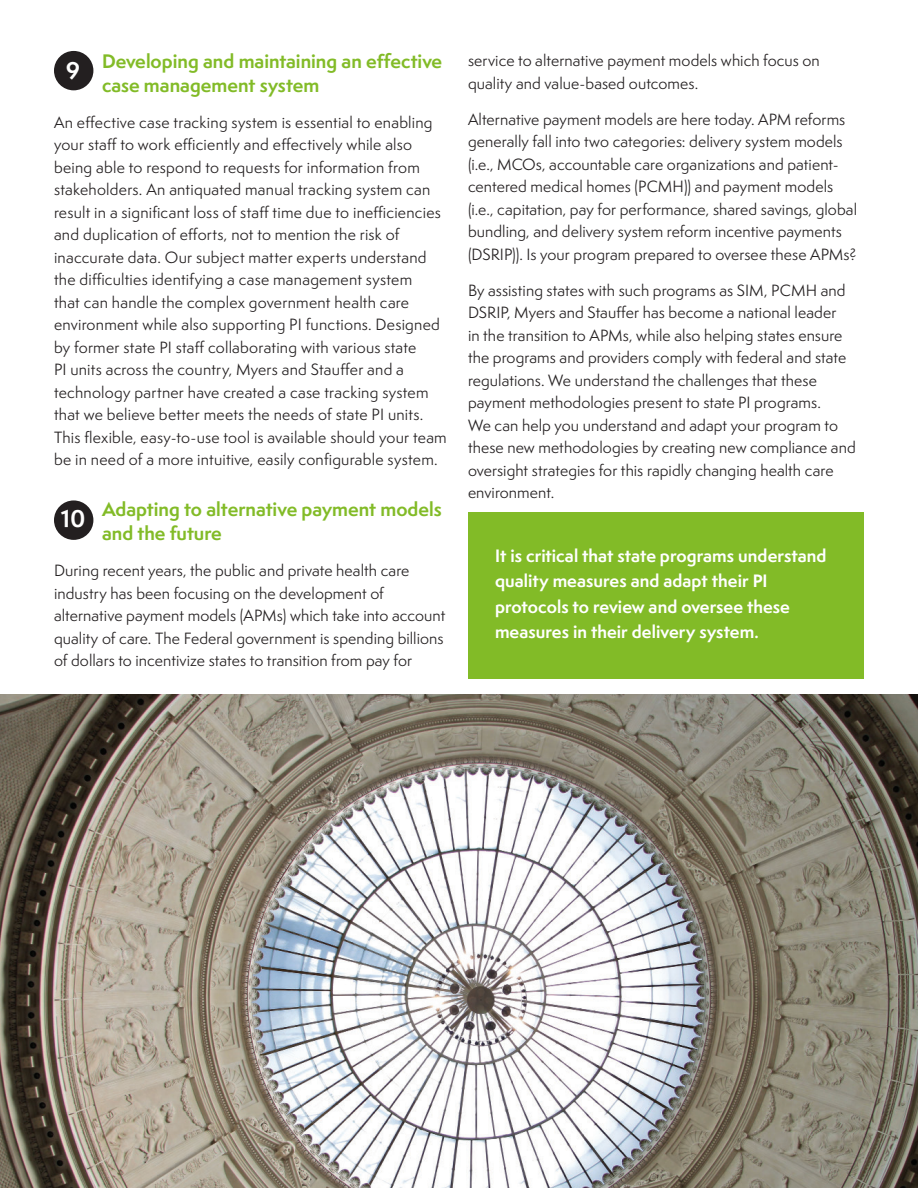
<style>
.page{position:relative;width:918px;height:1188px;background:#fff}
.page>*{position:absolute;margin:0;border:0;box-sizing:border-box;transform-origin:0 0}
.Subheads_Small{font:700 22.5px "Semplicita Pro";color:#fff}
.Subheads_Small-2{font:700 18px/24px "Semplicita Pro";color:#82bb27}
.Sidebars_-_Body{font:700 16.5px/25.5px "Semplicita Pro";letter-spacing:.005em;color:#fff}
.MAS_Body{font:15px/22.5px "Semplicita Pro";letter-spacing:.01em;color:#231f20}
</style>
<div class="page">
<img style="left:0;top:695px;width:918px;height:493px">
<div style="left:468px;top:512px;width:396px;height:166px;background:#82bb27"></div>
<div style="left:54px;top:51px;width:39px;height:39px;background:#231f20;border-radius:50%"></div>
<div style="left:54px;top:500px;width:39px;height:40px;background:#231f20;border-radius:50%"></div>
<p class="Subheads_Small-2" style="left:102px;top:48px;width:342px">Developing and maintaining an effective case management system</p>
<p class="MAS_Body" style="left:54px;top:110px;width:394px">An effective case tracking system is essential to enabling your staff to work efficiently and effectively while also being able to respond to requests for information from stakeholders. An antiquated manual tracking system can result in a significant loss of staff time due to inefficiencies and duplication of efforts, not to mention the risk of inaccurate data. Our subject matter experts understand the difficulties identifying a case management system<br>that can handle the complex government health care environment while also supporting PI functions. Designed by former state PI staff collaborating with various state<br>PI units across the country, Myers and Stauffer and a technology partner have created a case tracking system that we believe better meets the needs of state PI units.<br>This flexible, easy-to-use tool is available should your team be in need of a more intuitive, easily configurable system.</p>
<p class="Subheads_Small-2" style="left:102px;top:497px;width:341px">Adapting to alternative payment models and the future</p>
<p class="MAS_Body" style="left:54px;top:559px;width:393px">During recent years, the public and private health care industry has been focusing on the development of alternative payment models (APMs) which take into account quality of care. The Federal government is spending billions of dollars to incentivize states to transition from pay for</p>
<p class="Subheads_Small" style="left:66px;top:54px;width:16px">9</p>
<p class="Subheads_Small" style="left:61px;top:502px;width:26px">10</p>
<p class="MAS_Body" style="left:468px;top:49px;width:353px">service to alternative payment models which focus on quality and value-based outcomes.</p>
<p class="MAS_Body" style="left:468px;top:108px;width:391px">Alternative payment models are here today. APM reforms generally fall into two categories: delivery system models (i.e., MCOs, accountable care organizations and patient&shy;centered medical homes (PCMH)) and payment models (i.e., capitation, pay for performance, shared savings, global bundling, and delivery system reform incentive payments (DSRIP)). Is your program prepared to oversee these APMs?</p>
<p class="MAS_Body" style="left:468px;top:279px;width:389px">By assisting states with such programs as SIM, PCMH and DSRIP, Myers and Stauffer has become a national leader<br>in the transition to APMs, while also helping states ensure the programs and providers comply with federal and state regulations. We understand the challenges that these payment methodologies present to state PI programs.<br>We can help you understand and adapt your program to these new methodologies by creating new compliance and oversight strategies for this rapidly changing health care environment.</p>
<p class="Sidebars_-_Body" style="left:495px;top:543px;width:333px">It is critical that state programs understand quality measures and adapt their PI protocols to review and oversee these measures in their delivery system.</p>
</div>
